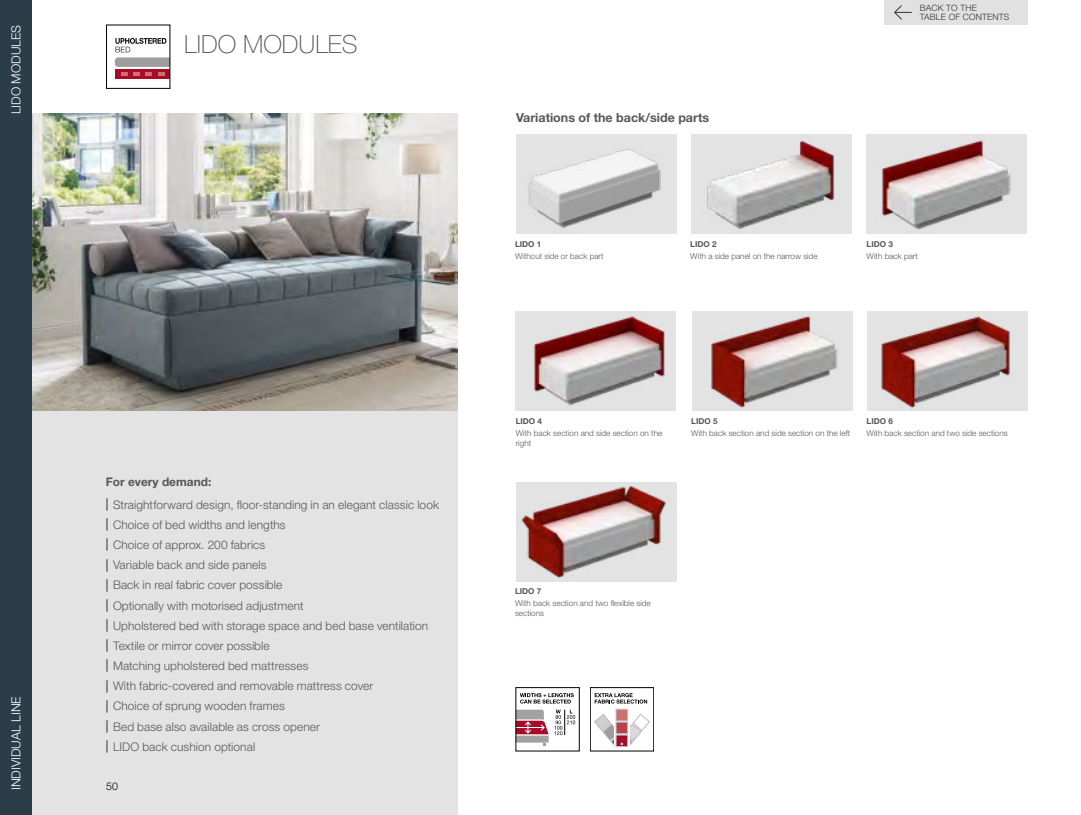
<style>
.page{position:relative;width:1081px;height:815px;background:#fff}
.page>*{position:absolute;margin:0;border:0;box-sizing:border-box;transform-origin:0 0}
.t1{font:100 25px "Helvetica Neue LT Pro";color:#575756}
.t2{font:700 12.5px "Helvetica Neue LT Pro";color:#575756}
.t3{font:300 12.5px "Helvetica Neue LT Pro";color:#fff}
.t4{font:300 11.88px/20.1px "Helvetica Neue LT Pro";letter-spacing:.01em;color:#575756}
.t5{font:300 10.62px "Helvetica Neue LT Pro";color:#000}
.t6{font:300 8.75px/8.8px "Helvetica Neue LT Pro";letter-spacing:.02em;color:#000}
.t7{font:300 8.12px/10px "Helvetica Neue LT Pro";color:#575756}
.t8{font:700 8.12px "Helvetica Neue LT Pro";color:#575756}
.s1{font-weight:700}
.s2{font-weight:500;font-size:12.5px}
</style>
<div class="page">
<img style="left:516px;top:482px;width:160px;height:99px">
<div style="left:0;top:113px;width:457px;height:702px;background:#e3e3e3"></div>
<img style="left:32px;top:113px;width:425px;height:298px">
<img style="left:516px;top:135px;width:160px;height:99px">
<img style="left:691px;top:135px;width:161px;height:99px">
<img style="left:515px;top:312px;width:161px;height:99px">
<img style="left:692px;top:312px;width:161px;height:99px">
<img style="left:866px;top:135px;width:161px;height:99px">
<img style="left:867px;top:312px;width:161px;height:99px">
<svg style="left:520px;top:693px;width:54px;height:11px"></svg>
<svg style="left:518px;top:710px;width:57px;height:36px"></svg>
<svg style="left:594px;top:693px;width:56px;height:54px"></svg>
<div style="left:590px;top:687px;width:64px;height:64px;border:1px solid #000"></div>
<svg style="left:115px;top:75px;width:53px;height:3px"></svg>
<svg style="left:115px;top:38px;width:53px;height:37px"></svg>
<div style="left:106px;top:25px;width:64px;height:64px;border:1px solid #000"></div>
<div style="left:0;top:0;width:32px;height:815px;background:#2b3d48"></div>
<div style="left:884px;top:0;width:144px;height:24px;background:#e1e1e1"></div>
<svg style="left:894px;top:5px;width:18px;height:15px"></svg>
<p class="t3" style="left:8px;top:114px;width:91px;rotate:-90deg">LIDO MODULES</p>
<p class="t3" style="left:8px;top:790px;width:95px;rotate:-90deg">INDIVIDUAL LINE</p>
<h1 class="t1" style="left:184px;top:30px;width:175px">LIDO MODULES</h1>
<p class="t4" style="left:106px;top:470px;width:334px;line-height:22.9px"><span class="s1">For every demand:<br></span><span class="s2">|</span> Straightforward design, floor-standing in an elegant classic look</p>
<p class="t4" style="left:106px;top:514px;width:324px"><span class="s2">|</span> Choice of bed widths and lengths<br><span class="s2">|</span> Choice of approx. 200 fabrics<br><span class="s2">|</span> Variable back and side panels<br><span class="s2">|</span> Back in real fabric cover possible<br><span class="s2">|</span> Optionally with motorised adjustment<br><span class="s2">|</span> Upholstered bed with storage space and bed base ventilation <span class="s2">|</span> Textile or mirror cover possible<br><span class="s2">|</span> Matching upholstered bed mattresses<br><span class="s2">|</span> With fabric-covered and removable mattress cover<br><span class="s2">|</span> Choice of sprung wooden frames<br><span class="s2">|</span> Bed base also available as cross opener<br><span class="s2">|</span> LIDO back cushion optional</p>
<p class="t5" style="left:106px;top:779px;width:13px">50</p>
<p class="t2" style="left:516px;top:110px;width:195px">Variations of the back/side parts</p>
<p class="t8" style="left:515px;top:239px;width:28px">LIDO 1</p>
<p class="t7" style="left:515px;top:251px;width:90px">Without side or back part</p>
<p class="t8" style="left:690px;top:239px;width:28px">LIDO 2</p>
<p class="t7" style="left:690px;top:251px;width:129px">With a side panel on the narrow side</p>
<p class="t6" style="left:919px;top:3px;width:91px">BACK TO THE<br>TABLE OF CONTENTS</p>
<p class="t8" style="left:866px;top:239px;width:28px">LIDO 3</p>
<p class="t7" style="left:866px;top:251px;width:53px">With back part</p>
<p class="t8" style="left:516px;top:416px;width:28px">LIDO 4</p>
<p class="t7" style="left:516px;top:428px;width:148px">With back section and side section on the right</p>
<p class="t8" style="left:691px;top:416px;width:28px">LIDO 5</p>
<p class="t7" style="left:691px;top:428px;width:160px">With back section and side section on the left</p>
<p class="t8" style="left:866px;top:416px;width:28px">LIDO 6</p>
<p class="t7" style="left:866px;top:428px;width:143px">With back section and two side sections</p>
<p class="t8" style="left:515px;top:587px;width:28px">LIDO 7</p>
<p class="t7" style="left:515px;top:598px;width:137px">With back section and two flexible side sections</p>
</div>
